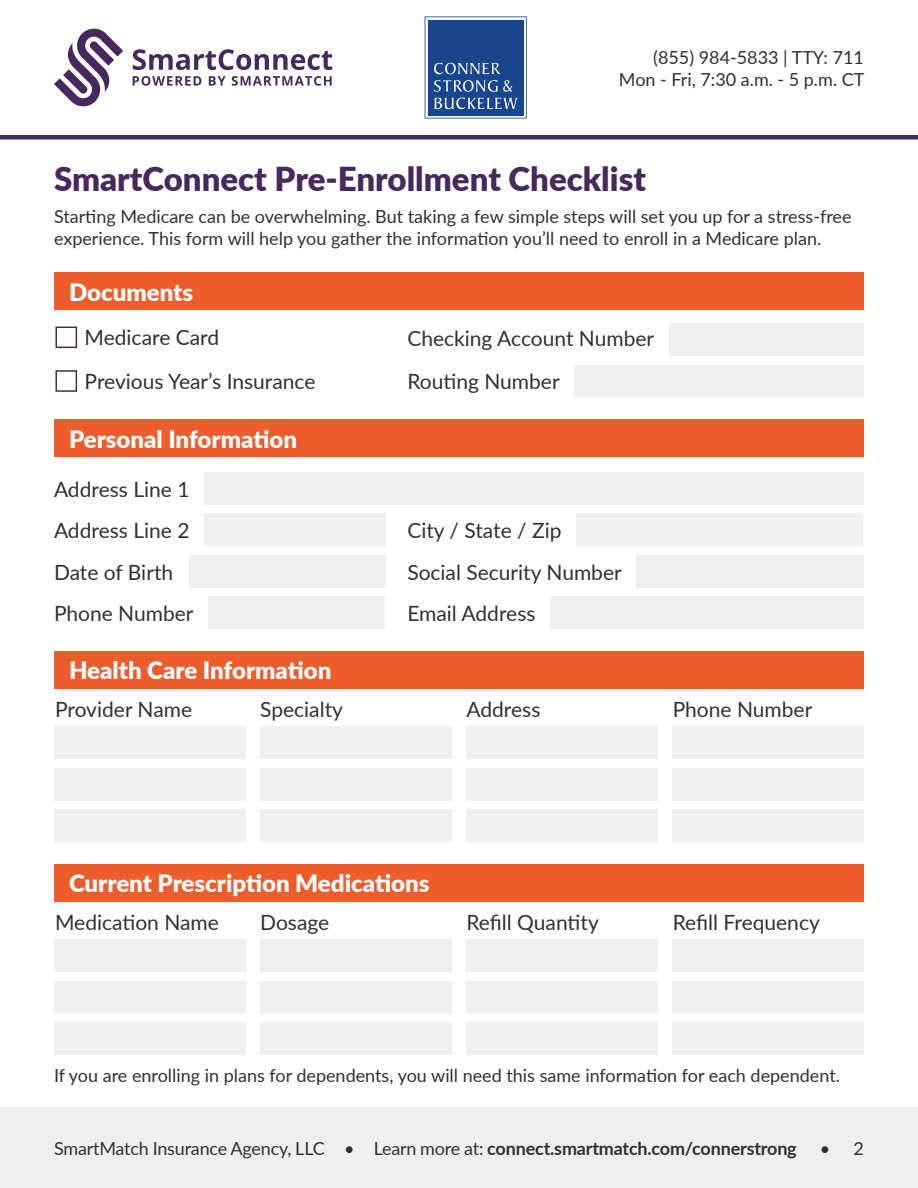
<style>
.page{position:relative;width:918px;height:1188px;background:#fff}
.page>*{position:absolute;margin:0;border:0;box-sizing:border-box;transform-origin:0 0}
.t1{font:900 33px "Lato";color:#46295d}
.t2{font:900 24px "Lato";color:#fff}
.t3{font:21px/43.7px "Lato";color:#323031}
.t4{font:18px/21.6px "Lato";color:#323031}
.s1{font-weight:700}
</style>
<div class="page">
<div style="left:54px;top:273px;width:809px;height:37px;background:#ed5d2c"></div>
<div style="left:669px;top:323px;width:194px;height:33px;background:#efefef"></div>
<div style="left:574px;top:365px;width:290px;height:32px;background:#efefef"></div>
<div style="left:56px;top:327px;width:21px;height:21px;border:2px solid #46295d"></div>
<div style="left:56px;top:370px;width:21px;height:22px;border:2px solid #46295d"></div>
<div style="left:54px;top:420px;width:809px;height:37px;background:#ed5d2c"></div>
<div style="left:190px;top:555px;width:196px;height:32px;background:#efefef"></div>
<div style="left:636px;top:555px;width:228px;height:32px;background:#efefef"></div>
<div style="left:208px;top:596px;width:177px;height:33px;background:#efefef"></div>
<div style="left:551px;top:596px;width:313px;height:33px;background:#efefef"></div>
<div style="left:205px;top:472px;width:659px;height:32px;background:#efefef"></div>
<div style="left:205px;top:513px;width:181px;height:33px;background:#efefef"></div>
<div style="left:576px;top:513px;width:287px;height:33px;background:#efefef"></div>
<div style="left:54px;top:651px;width:809px;height:38px;background:#ed5d2c"></div>
<div style="left:54px;top:726px;width:191px;height:33px;background:#efefef"></div>
<div style="left:54px;top:768px;width:191px;height:32px;background:#efefef"></div>
<div style="left:54px;top:809px;width:191px;height:33px;background:#efefef"></div>
<div style="left:260px;top:726px;width:192px;height:33px;background:#efefef"></div>
<div style="left:260px;top:768px;width:192px;height:32px;background:#efefef"></div>
<div style="left:260px;top:809px;width:192px;height:33px;background:#efefef"></div>
<div style="left:466px;top:726px;width:192px;height:33px;background:#efefef"></div>
<div style="left:466px;top:768px;width:192px;height:32px;background:#efefef"></div>
<div style="left:466px;top:809px;width:192px;height:33px;background:#efefef"></div>
<div style="left:673px;top:726px;width:191px;height:33px;background:#efefef"></div>
<div style="left:673px;top:768px;width:191px;height:32px;background:#efefef"></div>
<div style="left:673px;top:809px;width:191px;height:33px;background:#efefef"></div>
<div style="left:54px;top:864px;width:809px;height:38px;background:#ed5d2c"></div>
<div style="left:54px;top:939px;width:191px;height:33px;background:#efefef"></div>
<div style="left:54px;top:981px;width:191px;height:32px;background:#efefef"></div>
<div style="left:54px;top:1022px;width:191px;height:33px;background:#efefef"></div>
<div style="left:260px;top:939px;width:192px;height:33px;background:#efefef"></div>
<div style="left:260px;top:981px;width:192px;height:32px;background:#efefef"></div>
<div style="left:260px;top:1022px;width:192px;height:33px;background:#efefef"></div>
<div style="left:466px;top:939px;width:192px;height:33px;background:#efefef"></div>
<div style="left:466px;top:981px;width:192px;height:32px;background:#efefef"></div>
<div style="left:466px;top:1022px;width:192px;height:33px;background:#efefef"></div>
<div style="left:673px;top:939px;width:191px;height:33px;background:#efefef"></div>
<div style="left:673px;top:981px;width:191px;height:32px;background:#efefef"></div>
<div style="left:673px;top:1022px;width:191px;height:33px;background:#efefef"></div>
<div style="left:0;top:135px;width:918px;height:5px;background:#46295d"></div>
<div style="left:0;top:1107px;width:918px;height:81px;background:#efefef"></div>
<svg style="left:54px;top:29px;width:69px;height:77px"></svg>
<svg style="left:133px;top:76px;width:199px;height:10px"></svg>
<svg style="left:133px;top:49px;width:199px;height:21px"></svg>
<svg style="left:425px;top:16px;width:102px;height:103px;background:#3d649f"></svg>
<p class="t4" style="left:619px;top:46px;width:247px;text-align:right">(855) 984-5833 | TTY: 711<br>Mon - Fri, 7:30 a.m. - 5 p.m. CT</p>
<h1 class="t1" style="left:54px;top:154px;width:594px">SmartConnect Pre-Enrollment Checklist</h1>
<p class="t4" style="left:54px;top:205px;width:799px">Starting Medicare can be overwhelming. But taking a few simple steps will set you up for a stress-free experience. This form will help you gather the information you’ll need to enroll in a Medicare plan.</p>
<h2 class="t2" style="left:69px;top:274px;width:126px">Documents</h2>
<p class="t3" style="left:407px;top:315px;width:248px">Checking Account Number<br>Routing Number</p>
<p class="t3" style="left:85px;top:315px;width:232px;line-height:44.1px">Medicare Card<br>Previous Year’s Insurance</p>
<h2 class="t2" style="left:69px;top:421px;width:230px">Personal Information</h2>
<p class="t3" style="left:54px;top:468px;width:137px;line-height:41.4px">Address Line 1<br>Address Line 2</p>
<p class="t3" style="left:407px;top:508px;width:156px">City / State / Zip</p>
<p class="t3" style="left:54px;top:549px;width:121px">Date of Birth</p>
<p class="t3" style="left:407px;top:549px;width:216px">Social Security Number</p>
<p class="t3" style="left:54px;top:591px;width:141px">Phone Number</p>
<p class="t3" style="left:407px;top:591px;width:130px">Email Address</p>
<h2 class="t2" style="left:69px;top:653px;width:264px">Health Care Information</h2>
<p class="t3" style="left:55px;top:687px;width:139px">Provider Name</p>
<p class="t3" style="left:260px;top:687px;width:84px">Specialty</p>
<p class="t3" style="left:466px;top:687px;width:75px">Address</p>
<p class="t3" style="left:673px;top:687px;width:141px">Phone Number</p>
<h2 class="t2" style="left:69px;top:866px;width:362px">Current Prescription Medications</h2>
<p class="t3" style="left:55px;top:900px;width:165px">Medication Name</p>
<p class="t3" style="left:260px;top:900px;width:71px">Dosage</p>
<p class="t3" style="left:466px;top:900px;width:134px">Refill Quantity</p>
<p class="t3" style="left:673px;top:900px;width:149px">Refill Frequency</p>
<p class="t4" style="left:54px;top:1064px;width:788px">If you are enrolling in plans for dependents, you will need this same information for each dependent.</p>
<p class="t4" style="left:54px;top:1137px;width:744px">SmartMatch Insurance Agency, LLC • Learn more at: <span class="s1">connect.smartmatch.com/connerstrong</span></p>
<p class="t4" style="left:820px;top:1137px;width:45px">• 2</p>
</div>
